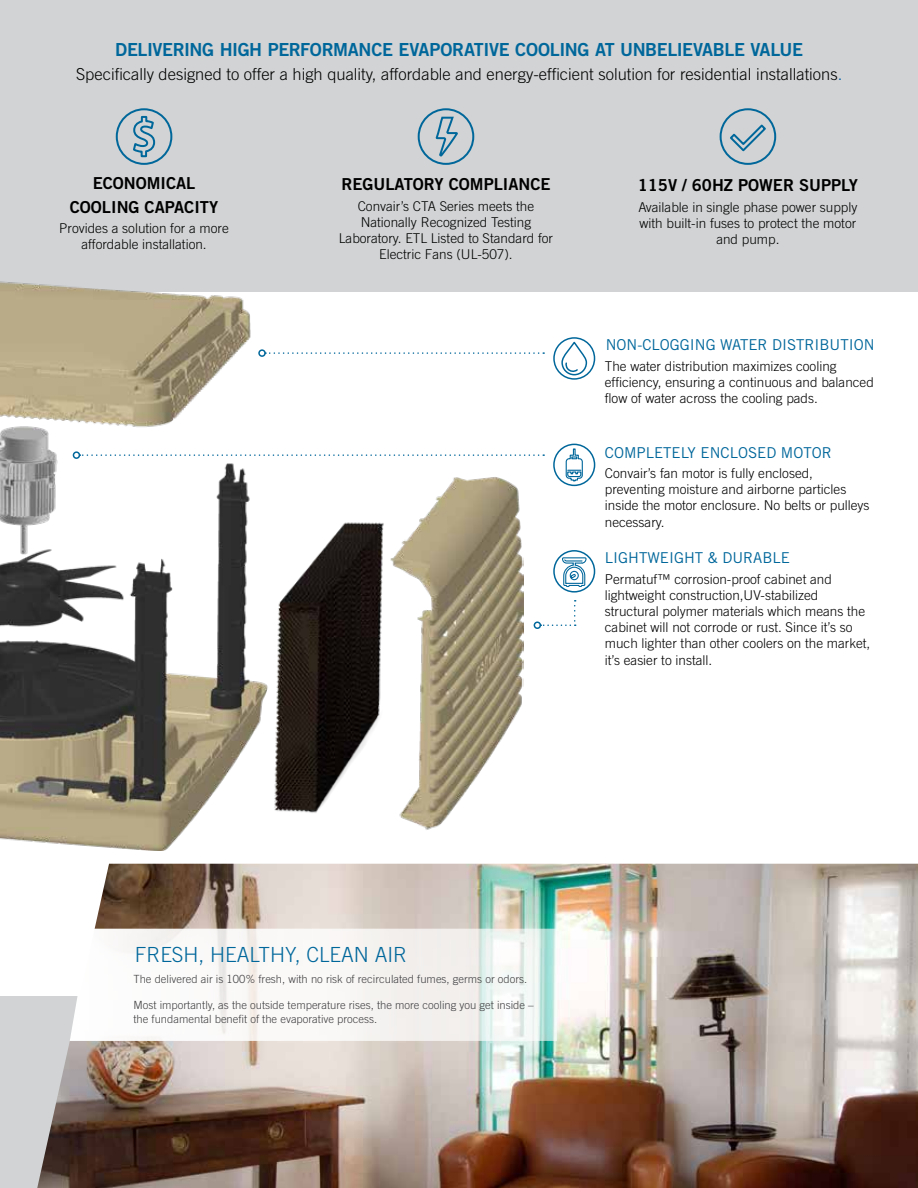
<style>
.page{position:relative;width:918px;height:1188px;background:#fff}
.page>*{position:absolute;margin:0;border:0;box-sizing:border-box;transform-origin:0 0}
.t1{font:300 20.85px "Trade Gothic LT Std";color:#00679b}
.t2{font:18px "Trade Gothic LT Std Bd 2";letter-spacing:-.025em;color:#00679b}
.t3{font:300 16.5px "Trade Gothic LT Std";color:#000}
.t4{font:16.5px/23.4px "Trade Gothic LT Std Bd 2";color:#000;text-align:center}
.t5{font:15px "Trade Gothic LT Std";color:#00679b}
.t6{font:300 13.5px/16.2px "Trade Gothic LT Std";color:#000;text-align:center}
.t7{font:300 11.25px/13.5px "Trade Gothic LT Std";color:#414042}
.s1{color:#0060a9}
</style>
<div class="page">
<div style="left:0;top:0;width:918px;height:291px;background:#d1d3d4"></div>
<img style="left:0;top:281px;width:524px;height:570px">
<div style="left:0;top:996px;width:98px;height:192px;background:#d1d3d4"></div>
<img style="left:37px;top:864px;width:881px;height:324px">
<svg style="left:70px;top:929px;width:487px;height:112px;fill:#f9f8f6"></svg>
<svg style="left:131px;top:108px;width:25px;height:57px"></svg>
<div style="left:116px;top:108px;width:56px;height:57px;border:2px solid #00679b;border-radius:50%"></div>
<svg style="left:565px;top:448px;width:18px;height:34px"></svg>
<div style="left:553px;top:444px;width:42px;height:42px;border:2px solid #00679b;border-radius:50%"></div>
<svg style="left:561px;top:557px;width:26px;height:31px"></svg>
<div style="left:553px;top:550px;width:42px;height:43px;border:2px solid #00679b;border-radius:50%"></div>
<svg style="left:730px;top:124px;width:36px;height:28px"></svg>
<div style="left:720px;top:108px;width:56px;height:57px;border:2px solid #00679b;border-radius:50%"></div>
<svg style="left:435px;top:116px;width:23px;height:41px"></svg>
<div style="left:418px;top:108px;width:56px;height:57px;border:2px solid #00679b;border-radius:50%"></div>
<div style="left:553px;top:337px;width:42px;height:43px;border:2px solid #00679b;border-radius:50%"></div>
<svg style="left:561px;top:341px;width:27px;height:35px"></svg>
<svg style="left:266px;top:352px;width:278px;height:2px"></svg>
<div style="left:258px;top:349px;width:8px;height:8px;border:2px solid #00679b;border-radius:50%"></div>
<svg style="left:80px;top:454px;width:464px;height:2px"></svg>
<div style="left:73px;top:451px;width:7px;height:8px;border:2px solid #00679b;border-radius:50%"></div>
<svg style="left:540px;top:600px;width:36px;height:26px"></svg>
<div style="left:534px;top:622px;width:7px;height:7px;border:2px solid #00679b;border-radius:50%"></div>
<h2 class="t2" style="left:115px;top:38px;width:689px">DELIVERING HIGH PERFORMANCE EVAPORATIVE COOLING AT UNBELIEVABLE VALUE</h2>
<p class="t3" style="left:76px;top:64px;width:768px">Specifically designed to offer a high quality, affordable and energy-efficient solution for residential installations<span class="s1">.</span></p>
<p class="t4" style="left:70px;top:171px;width:150px">ECONOMICAL<br>COOLING CAPACITY</p>
<p class="t6" style="left:59px;top:220px;width:171px">Provides a solution for a more affordable installation.</p>
<p class="t4" style="left:341px;top:172px;width:211px">REGULATORY COMPLIANCE</p>
<p class="t6" style="left:339px;top:198px;width:216px">Convair’s CTA Series meets the<br>Nationally Recognized Testing<br>Laboratory. ETL Listed to Standard for<br>Electric Fans (UL-507).</p>
<p class="t4" style="left:638px;top:174px;width:222px">115V / 60HZ POWER SUPPLY</p>
<p class="t6" style="left:638px;top:199px;width:221px">Available in single phase power supply with built-in fuses to protect the motor and pump.</p>
<p class="t5" style="left:606px;top:336px;width:270px">NON-CLOGGING WATER DISTRIBUTION</p>
<p class="t6" style="left:605px;top:358px;width:271px;text-align:left">The water distribution maximizes cooling efficiency, ensuring a continuous and balanced flow of water across the cooling pads.</p>
<p class="t5" style="left:605px;top:443px;width:228px">COMPLETELY ENCLOSED MOTOR</p>
<p class="t6" style="left:605px;top:465px;width:266px;text-align:left">Convair’s fan motor is fully enclosed, preventing moisture and airborne particles inside the motor enclosure. No belts or pulleys necessary.</p>
<p class="t5" style="left:605px;top:549px;width:187px">LIGHTWEIGHT &amp; DURABLE</p>
<p class="t6" style="left:605px;top:570px;width:267px;text-align:left">Permatuf™ corrosion-proof cabinet and lightweight construction,UV-stabilized structural polymer materials which means the cabinet will not corrode or rust. Since it’s so much lighter than other coolers on the market, it’s easier to install.</p>
<h1 class="t1" style="left:135px;top:942px;width:274px">FRESH, HEALTHY, CLEAN AIR</h1>
<p class="t7" style="left:133px;top:972px;width:395px">The delivered air is 100% fresh, with no risk of recirculated fumes, germs or odors.</p>
<p class="t7" style="left:133px;top:999px;width:402px">Most importantly, as the outside temperature rises, the more cooling you get inside – the fundamental benefit of the evaporative process.</p>
</div>
